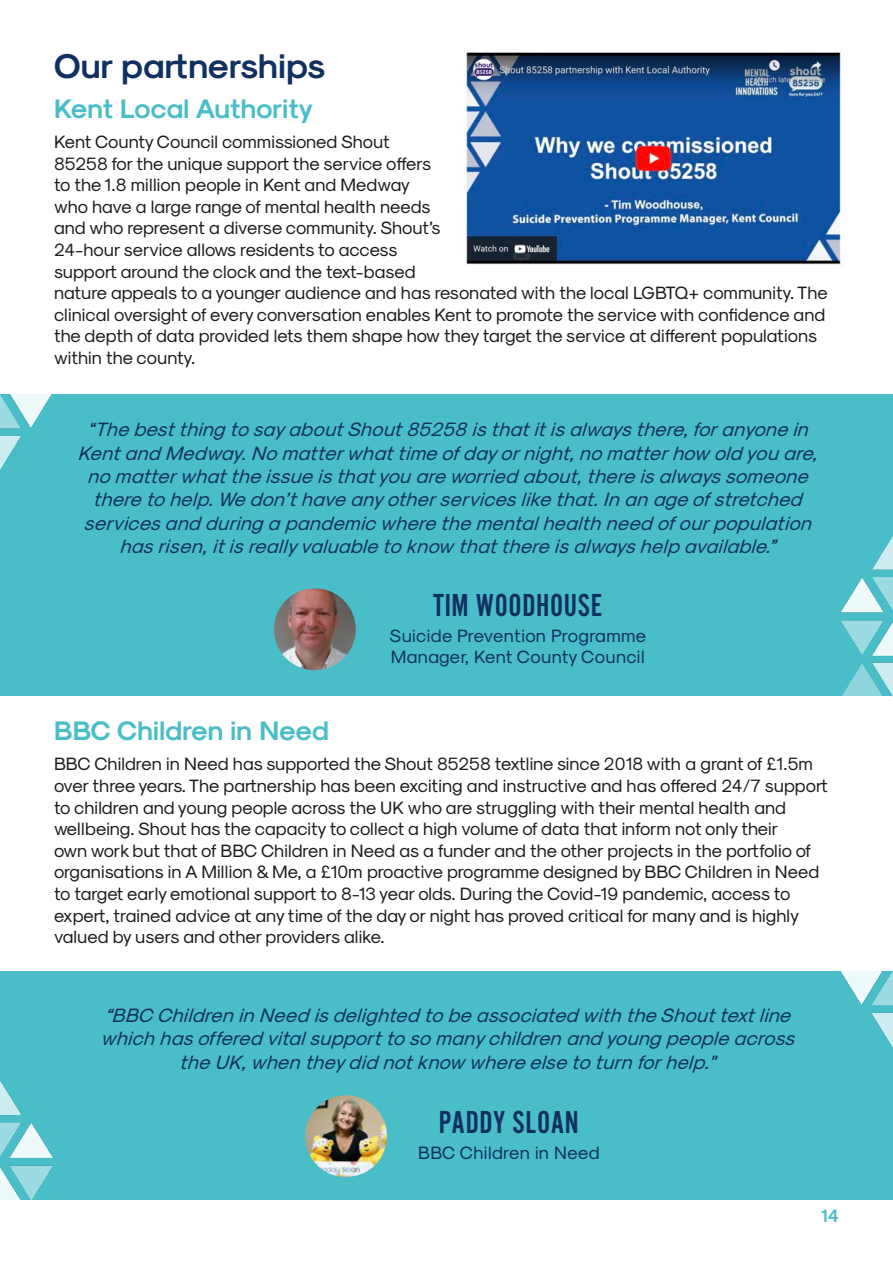
<style>
.page{position:relative;width:893px;height:1263px;background:#fff}
.page>*{position:absolute;margin:0;border:0;box-sizing:border-box;transform-origin:0 0}
.t1{font:34.5px "Sk Modernist Bold";letter-spacing:.01em;color:#113062}
.t2{font:33px "Alternate Got No 2 D";letter-spacing:.02em;color:#113062}
.t3{font:27px "Sk Modernist Bold";letter-spacing:.01em;color:#49bdc8}
.t4{font:italic 19.5px/23.4px "Sk Modernist Regular";color:#113062;text-align:center}
.t5{font:18px/21.6px "Sk Modernist Regular";color:#1d1d1b}
.t6{font:18px/21.6px "Sk Modernist Regular";letter-spacing:.02em;color:#113062}
.t7{font:18px "Sk Modernist Bold";color:#49bdc8}
</style>
<div class="page">
<div style="left:0;top:972px;width:893px;height:228px;background:#49bdc8"></div>
<div style="left:0;top:395px;width:893px;height:301px;background:#49bdc8"></div>
<img style="left:0;top:395px;width:51px;height:75px">
<img style="left:841px;top:536px;width:52px;height:161px">
<img style="left:784px;top:971px;width:109px;height:77px">
<img style="left:0;top:1080px;width:53px;height:120px">
<img style="left:458px;top:52px;width:389px;height:213px">
<img style="left:274px;top:589px;width:82px;height:81px">
<img style="left:305px;top:1095px;width:82px;height:82px;border-radius:41px">
<p class="t1" style="left:54px;top:44px;width:273px">Our partnerships</p>
<p class="t3" style="left:54px;top:91px;width:261px">Kent Local Authority</p>
<p class="t5" style="left:54px;top:130px;width:775px">Kent County Council commissioned Shout<br>85258 for the unique support the service offers<br>to the 1.8 million people in Kent and Medway<br>who have a large range of mental health needs<br>and who represent a diverse community. Shout’s<br>24-hour service allows residents to access<br>support around the clock and the text-based<br>nature appeals to a younger audience and has resonated with the local LGBTQ+ community. The clinical oversight of every conversation enables Kent to promote the service with confidence and the depth of data provided lets them shape how they target the service at different populations within the county.</p>
<p class="t4" style="left:78px;top:417px;width:747px">“Thebestthing tosayaboutShout85258 isthatitisalwaysthere,foranyonein Kentand Medway.Nomatterwhattimeofdayornight,nomatterhow old you are, nomatterwhattheissueisthatyou areworried about,thereisalwayssomeone theretohelp.Wedon’thaveanyotherserviceslikethat.In an ageofstretched servicesand during a pandemicwherethementalhealth need ofourpopulation hasrisen,itisreallyvaluabletoknow thatthereisalwayshelpavailable.”</p>
<p class="t2" style="left:433px;top:588px;width:171px">TIM WOODHOUSE</p>
<p class="t6" style="left:390px;top:624px;width:258px">Suicide Prevention Programme<br>Manager, Kent County Council</p>
<p class="t3" style="left:54px;top:713px;width:276px">BBC Children in Need</p>
<p class="t5" style="left:54px;top:752px;width:775px">BBC Children in Need has supported the Shout 85258 textline since 2018 with a grant of £1.5m over three years. The partnership has been exciting and instructive and has offered 24/7 support to children and young people across the UK who are struggling with their mental health and wellbeing. Shout has the capacity to collect a high volume of data that inform not only their<br>own work but that of BBC Children in Need as a funder and the other projects in the portfolio of organisations in A Million &amp; Me, a £10m proactive programme designed by BBC Children in Need to target early emotional support to 8-13 year olds. During the Covid-19 pandemic, access to expert, trained advice at any time of the day or night has proved critical for many and is highly valued by users and other providers alike.</p>
<p class="t4" style="left:100px;top:1003px;width:702px">“BBC Children in Need isdelighted tobeassociated with theShouttextline which hasoffered vitalsupporttosomanychildren and young peopleacross theUK,when theydid notknow whereelsetoturn forhelp."</p>
<p class="t2" style="left:439px;top:1105px;width:141px">PADDY SLOAN</p>
<p class="t6" style="left:418px;top:1141px;width:183px">BBC Children in Need</p>
<p class="t7" style="left:821px;top:1204px;width:20px">14</p>
</div>
